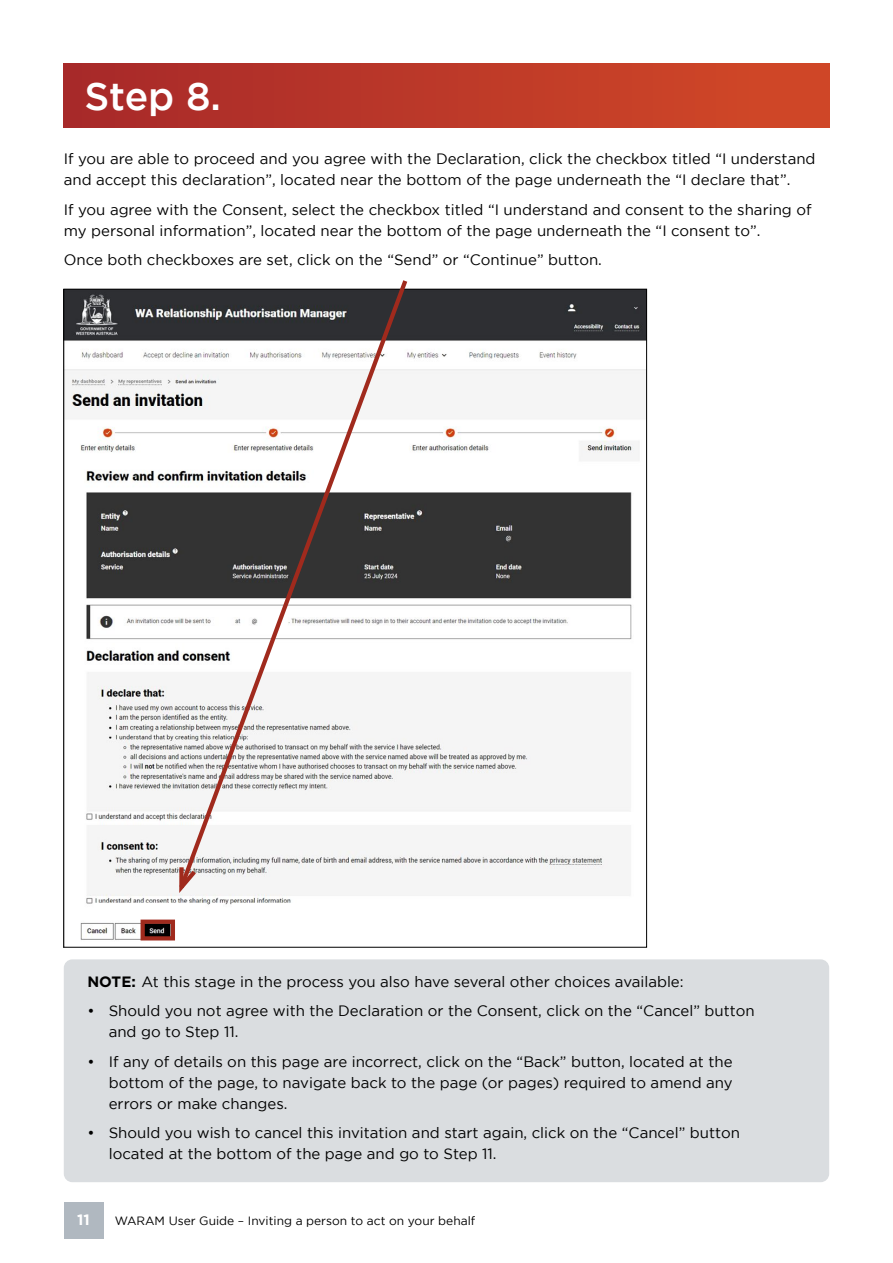
<style>
.page{position:relative;width:893px;height:1263px;background:#fff}
.page>*{position:absolute;margin:0;border:0;box-sizing:border-box;transform-origin:0 0}
.Heading_1_Steps{font:500 39px "Gotham";color:#fff}
.Body_copy{font:15px/21px "Gotham";color:#000}
.t1{font:700 15px "Gotham";color:#fff}
.t2{font:12px "Gotham";color:#000}
.s1{font-weight:700}
</style>
<div class="page">
<div style="left:64px;top:64px;width:765px;height:64px;background:linear-gradient(to right,#a7292a,#d24927)"></div>
<div style="left:64px;top:1202px;width:39px;height:37px;background:#b0b8c0"></div>
<div style="left:64px;top:959px;width:765px;height:223px;background:#dadde0;border-radius:9px"></div>
<img style="left:65px;top:291px;width:580px;height:650px">
<svg style="left:176px;top:280px;width:235px;height:613px"></svg>
<svg style="left:177px;top:863px;width:23px;height:36px"></svg>
<div style="left:141px;top:919px;width:34px;height:21px;border:4px solid #a02a1d"></div>
<p class="Heading_1_Steps" style="left:85px;top:74px;width:138px">Step 8.</p>
<p class="Body_copy" style="left:64px;top:148px;width:753px">If you are able to proceed and you agree with the Declaration, click the checkbox titled “I understand and accept this declaration”, located near the bottom of the page underneath the “I declare that”.</p>
<p class="Body_copy" style="left:64px;top:199px;width:749px">If you agree with the Consent, select the checkbox titled “I understand and consent to the sharing of my personal information”, located near the bottom of the page underneath the “I consent to”.</p>
<p class="Body_copy" style="left:64px;top:249px;width:540px">Once both checkboxes are set, click on the “Send” or “Continue” button.</p>
<p class="Body_copy" style="left:87px;top:971px;width:598px"><span class="s1">NOTE:</span> At this stage in the process you also have several other choices available:</p>
<p class="Body_copy" style="left:109px;top:1000px;width:647px;text-indent:-21px">• Should you not agree with the Declaration or the Consent, click on the “Cancel” button and go to Step 11.</p>
<p class="Body_copy" style="left:109px;top:1051px;width:625px;text-align:justify;text-indent:-21px">• If any of details on this page are incorrect, click on the “Back” button, located at the bottom of the page, to navigate back to the page (or pages) required to amend any errors or make changes.</p>
<p class="Body_copy" style="left:109px;top:1122px;width:633px;text-indent:-21px">• Should you wish to cancel this invitation and start again, click on the “Cancel” button located at the bottom of the page and go to Step 11.</p>
<p class="t1" style="left:77px;top:1211px;width:14px">11</p>
<p class="t2" style="left:115px;top:1214px;width:362px">WARAM User Guide – Inviting a person to act on your behalf</p>
</div>
